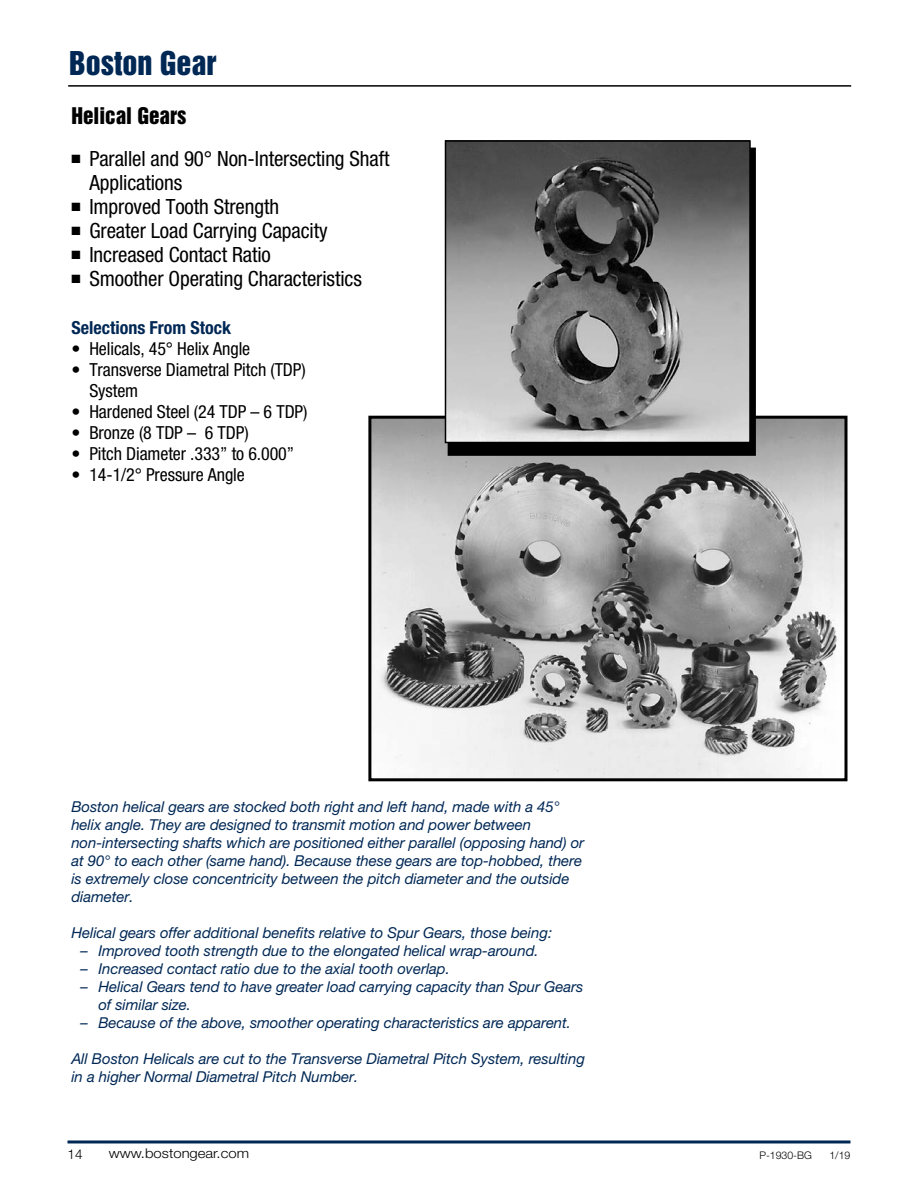
<style>
.page{position:relative;width:918px;height:1188px;background:#fff}
.page>*{position:absolute;margin:0;border:0;box-sizing:border-box;transform-origin:0 0}
.t1{font:30px "Helvetica Inserat LT Std";color:#002855}
._14_pt_bullet_copy{font:condensed 21px/24px "Helvetica Neue LT Std";letter-spacing:-.005em;color:#000}
.Main_Head{font:21px "Helvetica Inserat LT Std";color:#000}
._12_pt_bullet_copy{font:condensed 18px/21px "Helvetica Neue LT Std";letter-spacing:-.005em;color:#000}
.Sub_Head{font:700 condensed 18px "Helvetica Neue LT Std";color:#002855}
._10_pt_body_copy{font:italic 15px/18px "Helvetica Neue LT Std";letter-spacing:-.005em;color:#002855}
.t2{font:300 13.5px "Helvetica Neue LT Std";color:#000;scale:1.1 1}
.t3{font:300 13.5px "Helvetica Neue LT Std";color:#000}
.t4{font:300 10.5px "Helvetica Neue LT Std";color:#000}
</style>
<div class="page">
<hr style="left:68px;top:85px;width:783px;height:2px;background:#000">
<hr style="left:68px;top:1140px;width:782px;height:3px;background:#002855">
<img style="left:372px;top:420px;width:472px;height:357px">
<div style="left:368px;top:416px;width:480px;height:365px;border:3px solid #000"></div>
<div style="left:448px;top:148px;width:307px;height:307px;background:#000"></div>
<img style="left:448px;top:143px;width:300px;height:297px">
<div style="left:445px;top:140px;width:306px;height:303px;border:2px solid #000"></div>
<p class="t1" style="left:69px;top:45px;width:149px">Boston Gear</p>
<p class="Main_Head" style="left:71px;top:103px;width:116px">Helical Gears</p>
<p class="_14_pt_bullet_copy" style="left:89px;top:146px;width:302px;text-indent:-18px">■ Parallel and 90° Non-Intersecting Shaft<br>Applications</p>
<p class="_14_pt_bullet_copy" style="left:71px;top:194px;width:209px">■ Improved Tooth Strength</p>
<p class="_14_pt_bullet_copy" style="left:71px;top:218px;width:258px">■ Greater Load Carrying Capacity</p>
<p class="_14_pt_bullet_copy" style="left:71px;top:242px;width:201px">■ Increased Contact Ratio</p>
<p class="_14_pt_bullet_copy" style="left:71px;top:266px;width:292px">■ Smoother Operating Characteristics</p>
<p class="Sub_Head" style="left:71px;top:317px;width:161px">Selections From Stock</p>
<p class="_12_pt_bullet_copy" style="left:71px;top:338px;width:180px">• Helicals, 45° Helix Angle</p>
<p class="_12_pt_bullet_copy" style="left:89px;top:359px;width:218px;text-indent:-18px">• Transverse Diametral Pitch (TDP)<br>System</p>
<p class="_12_pt_bullet_copy" style="left:71px;top:401px;width:238px">• Hardened Steel (24 TDP – 6 TDP)</p>
<p class="_12_pt_bullet_copy" style="left:71px;top:422px;width:179px">• Bronze (8 TDP – 6 TDP)</p>
<p class="_12_pt_bullet_copy" style="left:71px;top:443px;width:224px">• Pitch Diameter .333” to 6.000”</p>
<p class="_12_pt_bullet_copy" style="left:71px;top:464px;width:175px">• 14-1/2° Pressure Angle</p>
<p class="_10_pt_body_copy" style="left:71px;top:798px;width:514px">Boston helical gears are stocked both right and left hand, made with a 45° helix angle. They are designed to transmit motion and power between non-intersecting shafts which are positioned either parallel (opposing hand) or at 90° to each other (same hand). Because these gears are top-hobbed, there is extremely close concentricity between the pitch diameter and the outside diameter.</p>
<p class="_10_pt_body_copy" style="left:71px;top:924px;width:482px">Helical gears offer additional benefits relative to Spur Gears, those being:</p>
<p class="_10_pt_body_copy" style="left:80px;top:942px;width:460px">– Improved tooth strength due to the elongated helical wrap-around.</p>
<p class="_10_pt_body_copy" style="left:80px;top:960px;width:371px">– Increased contact ratio due to the axial tooth overlap.</p>
<p class="_10_pt_body_copy" style="left:98px;top:978px;width:486px;text-indent:-18px">– Helical Gears tend to have greater load carrying capacity than Spur Gears of similar size.</p>
<p class="_10_pt_body_copy" style="left:80px;top:1014px;width:492px">– Because of the above, smoother operating characteristics are apparent.</p>
<p class="_10_pt_body_copy" style="left:71px;top:1050px;width:515px">All Boston Helicals are cut to the Transverse Diametral Pitch System, resulting in a higher Normal Diametral Pitch Number.</p>
<p class="t3" style="left:68px;top:1146px;width:17px">14</p>
<p class="t2" style="left:109px;top:1145px;width:129px">www.bostongear.com</p>
<p class="t4" style="left:759px;top:1149px;width:54px">P-1930-BG</p>
<p class="t4" style="left:829px;top:1149px;width:23px">1/19</p>
</div>
